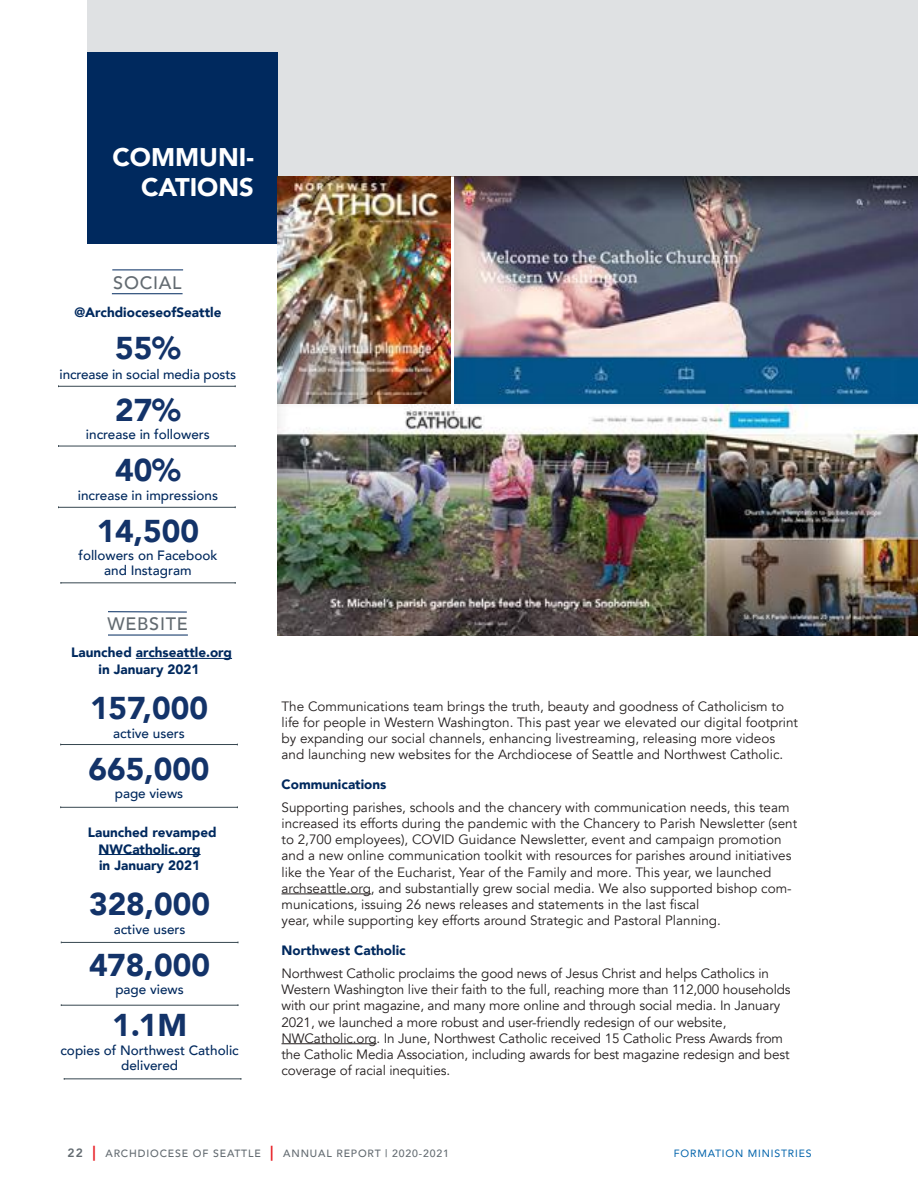
<style>
.page{position:relative;width:918px;height:1188px;background:#fff}
.page>*{position:absolute;margin:0;border:0;box-sizing:border-box;transform-origin:0 0}
.t1{font:900 31.5px "Avenir";color:#133369}
.t2{font:900 25.5px/30.6px "Avenir";color:#fff;text-align:right}
.t3{font:500 18px "Avenir";letter-spacing:.04em;color:#636b71}
.t4{font:13.5px/16.2px "Avenir";color:#241f1f}
.t5{font:500 13.5px/15px "Avenir";color:#00295e;text-align:center}
.t6{font:900 13.5px/16.2px "Avenir";color:#00295e;text-align:center}
.t7{font:500 10.5px "Avenir";letter-spacing:.08em;color:#636b71}
.t8{font:10.5px "Avenir";letter-spacing:.08em;color:#0063ab}
.s1{font-weight:800;font-size:12px}
.s2{font-weight:800;font-size:15px;color:#e71c22}
</style>
<div class="page">
<div style="left:87px;top:0;width:831px;height:241px;background:#dfe1e3"></div>
<hr style="left:282px;top:894px;width:89px;height:1px;background:#241f1f">
<hr style="left:282px;top:1043px;width:95px;height:1px;background:#241f1f">
<div style="left:87px;top:52px;width:191px;height:192px;background:#00295e"></div>
<hr style="left:136px;top:658px;width:96px;height:1px;background:#00295e">
<hr style="left:61px;top:744px;width:176px;height:1px;background:#36464f">
<hr style="left:61px;top:807px;width:176px;height:1px;background:#36464f">
<hr style="left:108px;top:635px;width:80px;height:1px;background:#00295e">
<hr style="left:59px;top:386px;width:176px;height:1px;background:#36464f">
<hr style="left:59px;top:446px;width:176px;height:1px;background:#36464f">
<hr style="left:59px;top:507px;width:176px;height:1px;background:#36464f">
<hr style="left:61px;top:583px;width:174px;height:1px;background:#36464f">
<hr style="left:112px;top:293px;width:71px;height:1px;background:#00295e">
<hr style="left:112px;top:270px;width:71px;height:1px;background:#00295e">
<hr style="left:108px;top:611px;width:79px;height:1px;background:#00295e">
<hr style="left:99px;top:854px;width:102px;height:1px;background:#00295e">
<hr style="left:61px;top:942px;width:177px;height:1px;background:#36464f">
<hr style="left:61px;top:1005px;width:177px;height:1px;background:#36464f">
<hr style="left:64px;top:1079px;width:177px;height:1px;background:#36464f">
<img style="left:278px;top:176px;width:640px;height:460px">
<hr style="left:451px;top:176px;width:3px;height:232px;background:#fff">
<h2 class="t2" style="left:112px;top:141px;width:143px">COMMUNI-<br>CATIONS</h2>
<h3 class="t3" style="left:113px;top:267px;width:70px">SOCIAL</h3>
<p class="t6" style="left:74px;top:304px;width:149px">@ArchdioceseofSeattle</p>
<h1 class="t1" style="left:115px;top:321px;width:67px">55%</h1>
<p class="t5" style="left:60px;top:366px;width:178px">increase in social media posts</p>
<h1 class="t1" style="left:115px;top:383px;width:67px">27%</h1>
<p class="t5" style="left:86px;top:426px;width:126px">increase in followers</p>
<h1 class="t1" style="left:115px;top:443px;width:67px">40%</h1>
<p class="t5" style="left:78px;top:487px;width:142px">increase in impressions</p>
<h1 class="t1" style="left:97px;top:504px;width:104px">14,500</h1>
<p class="t5" style="left:79px;top:547px;width:140px">followers on Facebook and Instagram</p>
<h3 class="t3" style="left:108px;top:609px;width:82px">WEBSITE</h3>
<p class="t6" style="left:71px;top:644px;width:162px">Launched archseattle.org in January 2021</p>
<h1 class="t1" style="left:90px;top:681px;width:120px">157,000</h1>
<p class="t5" style="left:113px;top:725px;width:73px">active users</p>
<h1 class="t1" style="left:88px;top:742px;width:123px">665,000</h1>
<p class="t5" style="left:115px;top:785px;width:70px">page views</p>
<p class="t6" style="left:88px;top:824px;width:130px">Launched revamped<br>NWCatholic.org<br>in January 2021</p>
<h1 class="t1" style="left:89px;top:877px;width:123px">328,000</h1>
<p class="t5" style="left:114px;top:921px;width:73px">active users</p>
<h1 class="t1" style="left:89px;top:938px;width:123px">478,000</h1>
<p class="t5" style="left:115px;top:981px;width:70px">page views</p>
<h1 class="t1" style="left:112px;top:998px;width:77px">1.1M</h1>
<p class="t5" style="left:60px;top:1042px;width:180px">copies of Northwest Catholic delivered</p>
<p class="t4" style="left:282px;top:698px;width:518px">The Communications team brings the truth, beauty and goodness of Catholicism to life for people in Western Washington. This past year we elevated our digital footprint by expanding our social channels, enhancing livestreaming, releasing more videos and launching new websites for the Archdiocese of Seattle and Northwest Catholic.</p>
<p class="t6" style="left:282px;top:776px;width:106px">Communications</p>
<p class="t4" style="left:282px;top:799px;width:517px">Supporting parishes, schools and the chancery with communication needs, this team increased its efforts during the pandemic with the Chancery to Parish Newsletter (sent to 2,700 employees), COVID Guidance Newsletter, event and campaign promotion and a new online communication toolkit with resources for parishes around initiatives like the Year of the Eucharist, Year of the Family and more. This year, we launched archseattle.org, and substantially grew social media. We also supported bishop com&shy;munications, issuing 26 news releases and statements in the last fiscal<br>year, while supporting key efforts around Strategic and Pastoral Planning.</p>
<p class="t6" style="left:282px;top:942px;width:126px">Northwest Catholic</p>
<p class="t4" style="left:282px;top:965px;width:511px">Northwest Catholic proclaims the good news of Jesus Christ and helps Catholics in Western Washington live their faith to the full, reaching more than 112,000 households with our print magazine, and many more online and through social media. In January 2021, we launched a more robust and user-friendly redesign of our website, NWCatholic.org. In June, Northwest Catholic received 15 Catholic Press Awards from the Catholic Media Association, including awards for best magazine redesign and best coverage of racial inequities.</p>
<p class="t7" style="left:68px;top:1144px;width:383px"><span class="s1">22</span> <span class="s2">|</span> ARCHDIOCESE OF SEATTLE <span class="s2">|</span> ANNUAL REPORT | 2020-2021</p>
<p class="t8" style="left:674px;top:1145px;width:139px">FORMATION MINISTRIES</p>
</div>
